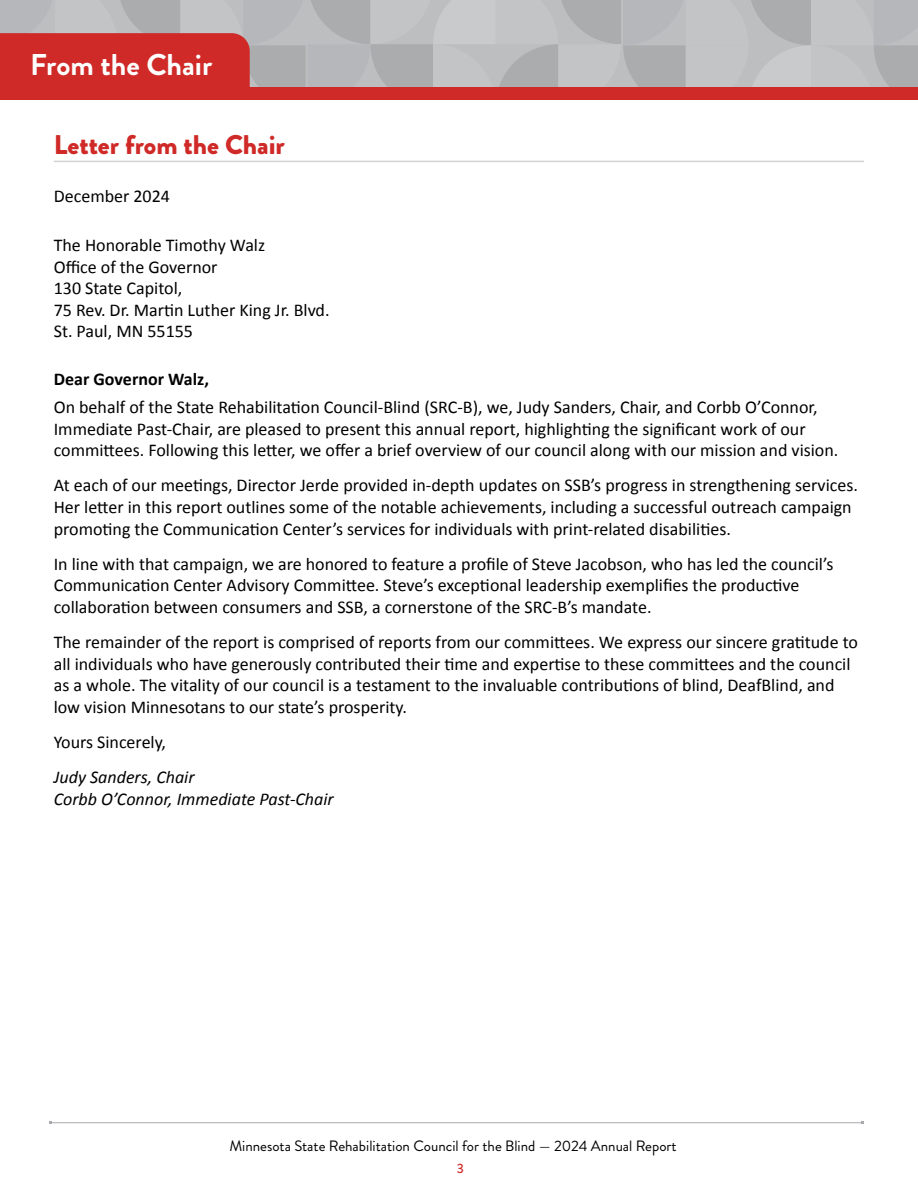
<style>
.page{position:relative;width:918px;height:1188px;background:#fff}
.page>*{position:absolute;margin:0;border:0;box-sizing:border-box;transform-origin:0 0}
.t1{font:700 30px "Brandon Grotesque";color:#fff}
.H2_headers_normal_case{font:900 27px "Brandon Grotesque";color:#cf2a28}
.letter_copy{font:18px/21.6px "Calibri";color:#000}
.Body_Copy{font:18px "Calibri";color:#000}
.letter_copy-2{font:italic 18px "Calibri";color:#000}
.Dear_Governor{font:700 18px "Calibri";color:#000}
.t2{font:15px "Brandon Grotesque";color:#000}
.t3{font:500 13.5px "Brandon Grotesque";color:#cf2a28}
</style>
<div class="page">
<hr style="left:50px;top:1122px;width:812px;height:1px;background:#a7a9ac">
<div style="left:0;top:87px;width:918px;height:12px;background:#cf2a28"></div>
<hr style="left:54px;top:161px;width:810px;height:1px;background:#d1d3d4">
<svg style="left:0;top:0;width:918px;height:87px"></svg>
<h1 class="t1" style="left:30px;top:44px;width:184px">From the Chair</h1>
<h2 class="H2_headers_normal_case" style="left:54px;top:125px;width:233px">Letter from the Chair</h2>
<p class="Body_Copy" style="left:54px;top:185px;width:118px">December 2024</p>
<p class="Body_Copy" style="left:54px;top:234px;width:213px">The Honorable Timothy Walz</p>
<p class="Body_Copy" style="left:54px;top:255px;width:165px">Office of the Governor</p>
<p class="Body_Copy" style="left:54px;top:277px;width:130px">130 State Capitol,</p>
<p class="Body_Copy" style="left:54px;top:299px;width:277px">75 Rev. Dr. Martin Luther King Jr. Blvd.</p>
<p class="Body_Copy" style="left:54px;top:320px;width:141px">St. Paul, MN 55155</p>
<p class="Dear_Governor" style="left:54px;top:367px;width:157px">Dear Governor Walz,</p>
<p class="letter_copy" style="left:54px;top:396px;width:786px">On behalf of the State Rehabilitation Council-Blind (SRC-B), we, Judy Sanders, Chair, and Corbb O’Connor,<br>Immediate Past-Chair, are pleased to present this annual report, highlighting the significant work of our committees. Following this letter, we offer a brief overview of our council along with our mission and vision.</p>
<p class="letter_copy" style="left:54px;top:475px;width:806px">At each of our meetings, Director Jerde provided in-depth updates on SSB’s progress in strengthening services.<br>Her letter in this report outlines some of the notable achievements, including a successful outreach campaign promoting the Communication Center’s services for individuals with print-related disabilities.</p>
<p class="letter_copy" style="left:54px;top:553px;width:781px">In line with that campaign, we are honored to feature a profile of Steve Jacobson, who has led the council’s<br>Communication Center Advisory Committee. Steve’s exceptional leadership exemplifies the productive collaboration between consumers and SSB, a cornerstone of the SRC-B’s mandate.</p>
<p class="letter_copy" style="left:54px;top:631px;width:806px">The remainder of the report is comprised of reports from our committees. We express our sincere gratitude to all individuals who have generously contributed their time and expertise to these committees and the council as a whole. The vitality of our council is a testament to the invaluable contributions of blind, DeafBlind, and low vision Minnesotans to our state’s prosperity.</p>
<p class="letter_copy" style="left:54px;top:731px;width:114px">Yours Sincerely,</p>
<p class="letter_copy-2" style="left:54px;top:765px;width:142px">Judy Sanders, Chair</p>
<p class="letter_copy-2" style="left:54px;top:786px;width:281px">Corbb O’Connor, Immediate Past-Chair</p>
<p class="t2" style="left:229px;top:1135px;width:449px">Minnesota State Rehabilitation Council for the Blind — 2024 Annual Report</p>
<p class="t3" style="left:457px;top:1159px;width:9px">3</p>
</div>
